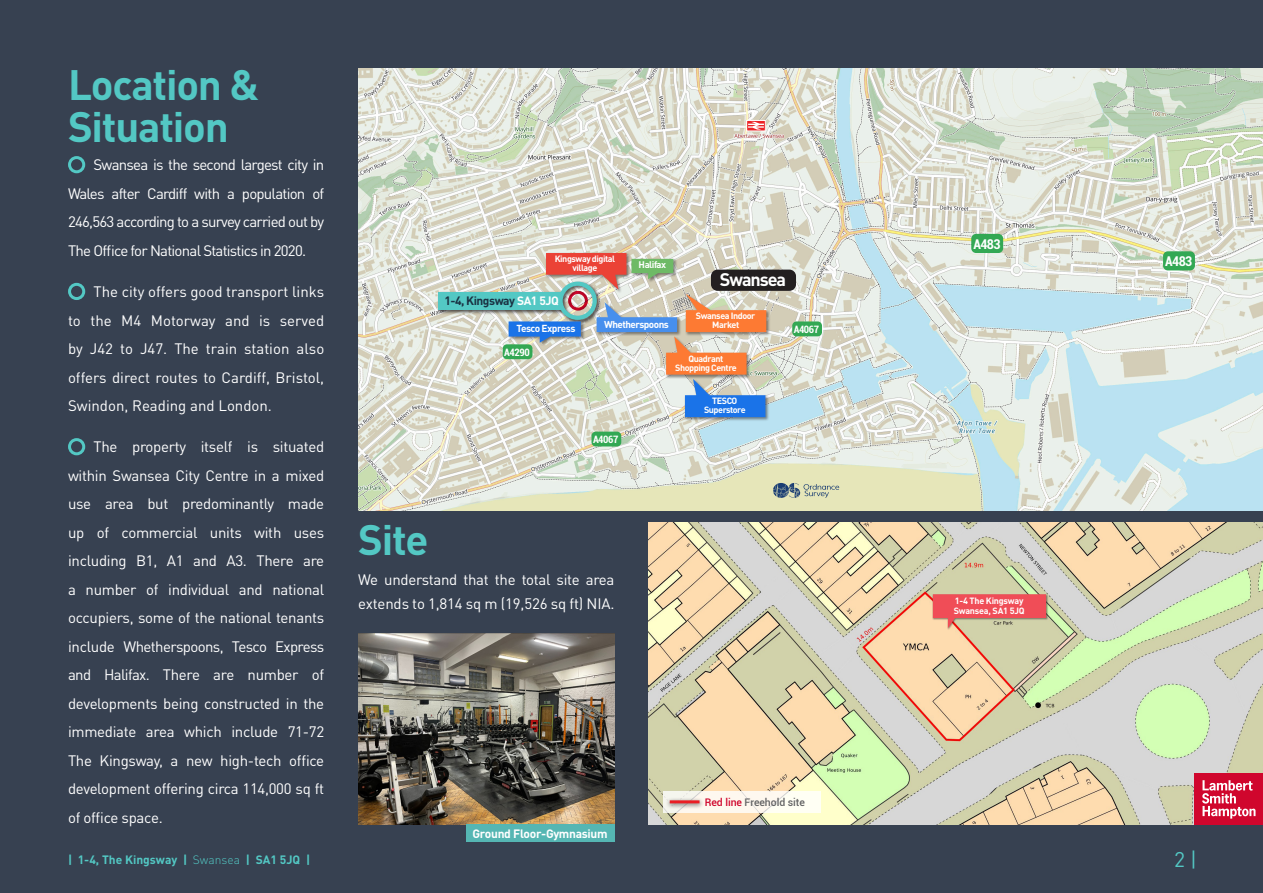
<style>
.page{position:relative;width:1263px;height:893px;background:#374151}
.page>*{position:absolute;margin:0;border:0;box-sizing:border-box;transform-origin:0 0}
.t1{font:700 42px/42px "DIN Pro";letter-spacing:-.03em;color:#53c8c4}
.t2{font:21px "DIN Pro";color:#53c8c4}
.t3{font:700 18px "DIN Pro";letter-spacing:-.06em;color:#fff}
.t4{font:15px/28.5px "DIN Pro";letter-spacing:-.02em;color:#fff;text-align:justify}
.t5{font:700 condensed 13.5px "Roboto";letter-spacing:-.04em;color:#fff}
.t6{font:700 12px "DIN Pro";color:#53c8c4}
.t7{font:700 12px "DIN Pro";letter-spacing:-.025em;color:#fff}
.t8{font:700 12px "DIN Pro";letter-spacing:-.04em;color:#1a3142}
.t9{font:500 10.5px "Roboto";letter-spacing:-.005em;color:#626264}
.t10{font:700 condensed 10.2px "Roboto";letter-spacing:-.04em;color:#fff}
.t11{font:700 10.05px "DIN Pro";letter-spacing:-.05em;color:#fff}
.t12{font:700 9.9px "DIN Pro";letter-spacing:-.05em;color:#fff}
.t13{font:700 9.45px "DIN Pro";letter-spacing:-.05em;color:#fff}
.t14{font:700 9px/9px "DIN Pro";letter-spacing:-.05em;color:#fff;text-align:center}
.t15{font:700 9px/10.5px "DIN Pro";letter-spacing:-.025em;color:#fff}
.s1{font-weight:300}
.s2{color:#fff}
.s3{color:#d0062d}
</style>
<div class="page">
<img style="left:358px;top:68px;width:905px;height:442px">
<svg style="left:773px;top:483px;width:66px;height:15px"></svg>
<img style="left:648px;top:522px;width:615px;height:303px">
<div style="left:746px;top:120px;width:19px;height:11px;border:1px solid #fff"></div>
<svg style="left:748px;top:122px;width:16px;height:8px"></svg>
<img style="left:358px;top:634px;width:256px;height:191px">
<div style="left:1195px;top:774px;width:68px;height:51px;background:#d0062d"></div>
<svg style="left:1202px;top:780px;width:53px;height:39px"></svg>
<div style="left:933px;top:594px;width:116px;height:37px;background:#231f20;opacity:.5"></div>
<svg style="left:933px;top:594px;width:113px;height:34px;background:#e46f6b"></svg>
<div style="left:68px;top:156px;width:17px;height:17px;border:3px solid #53c8c4;border-radius:50%"></div>
<div style="left:68px;top:283px;width:17px;height:17px;border:3px solid #53c8c4;border-radius:50%"></div>
<div style="left:68px;top:438px;width:17px;height:17px;border:3px solid #53c8c4;border-radius:50%"></div>
<div style="left:711px;top:270px;width:85px;height:21px;background:#231f20;border-radius:7px"></div>
<div style="left:1163px;top:251px;width:32px;height:19px;background:#33a854;border-radius:5px"></div>
<div style="left:971px;top:234px;width:32px;height:19px;background:#33a854;border-radius:5px"></div>
<div style="left:663px;top:791px;width:158px;height:21px;background:#fef8ef"></div>
<div style="left:665px;top:797px;width:39px;height:12px;background:#231f20;opacity:.71"></div>
<hr style="left:670px;top:800px;width:29px;height:3px;background:#ea1e24">
<div style="left:591px;top:432px;width:30px;height:14px;background:#33a854;border-radius:4px"></div>
<div style="left:503px;top:344px;width:29px;height:15px;background:#33a854;border-radius:4px"></div>
<div style="left:792px;top:321px;width:30px;height:15px;background:#33a854;border-radius:4px"></div>
<div style="left:437px;top:281px;width:165px;height:44px;background:#231f20;opacity:.75"></div>
<div style="left:438px;top:292px;width:124px;height:18px;background:#53c8c4"></div>
<div style="left:685px;top:293px;width:85px;height:43px;background:#231f20;opacity:.5"></div>
<div style="left:684px;top:378px;width:86px;height:43px;background:#231f20;opacity:.5"></div>
<div style="left:545px;top:252px;width:86px;height:41px;background:#231f20;opacity:.5"></div>
<svg style="left:509px;top:253px;width:257px;height:164px;background:#bdb8b1"></svg>
<div style="left:466px;top:825px;width:148px;height:17px;background:#55b6b3"></div>
<p class="t1" style="left:68px;top:62px;width:193px">Location &amp;<br>Situation</p>
<p class="t4" style="left:68px;top:150px;width:258px;text-indent:26px">Swansea is the second largest city in Wales after Cardiff with a population of 246,563 according to a survey carried out by The Office for National Statistics in 2020.</p>
<p class="t4" style="left:68px;top:277px;width:258px;text-indent:26px">The city offers good transport links to the M4 Motorway and is served by J42 to J47. The train station also offers direct routes to Cardiff, Bristol, Swindon, Reading and London.</p>
<p class="t4" style="left:68px;top:432px;width:258px;text-indent:26px">The property itself is situated within Swansea City Centre in a mixed use area but predominantly made up of commercial units with uses including B1, A1 and A3. There are a number of individual and national occupiers, some of the national tenants include Whetherspoons, Tesco Express and Halifax. There are number of developments being constructed in the immediate area which include 71-72<br>The Kingsway, a new high-tech office development offering circa 114,000 sq ft of office space.</p>
<p class="t6" style="left:68px;top:851px;width:244px">| 1-4, The Kingsway | <span class="s1">Swansea</span> | SA1 5JQ |</p>
<p class="t14" style="left:555px;top:254px;width:62px">Kingsway digital village</p>
<p class="t13" style="left:639px;top:258px;width:29px">Halifax</p>
<p class="t8" style="left:444px;top:292px;width:116px">1-4, Kingsway <span class="s2">SA1 5JQ</span></p>
<p class="t11" style="left:516px;top:322px;width:60px">Tesco Express</p>
<p class="t12" style="left:604px;top:317px;width:66px">Whetherspoons</p>
<p class="t3" style="left:720px;top:267px;width:68px">Swansea</p>
<p class="t14" style="left:696px;top:311px;width:61px">Swansea Indoor<br>Market</p>
<p class="t10" style="left:504px;top:345px;width:27px">A4290</p>
<p class="t14" style="left:675px;top:353px;width:63px">Quadrant<br>Shopping Centre</p>
<p class="t10" style="left:794px;top:322px;width:27px">A4067</p>
<p class="t10" style="left:593px;top:432px;width:27px">A4067</p>
<p class="t14" style="left:704px;top:396px;width:43px">TESCO<br>Superstore</p>
<p class="t1" style="left:358px;top:517px;width:72px">Site</p>
<p class="t4" style="left:358px;top:567px;width:258px;line-height:24px">We understand that the total site area extends to 1,814 sq m (19,526 sq ft) NIA.</p>
<p class="t7" style="left:472px;top:825px;width:137px">Ground Floor-Gymnasium</p>
<p class="t9" style="left:705px;top:794px;width:102px"><span class="s3">Red line</span> Freehold site</p>
<p class="t5" style="left:973px;top:234px;width:29px">A483</p>
<p class="t15" style="left:954px;top:595px;width:72px">1-4 The Kingsway<br>Swansea, SA1 5JQ</p>
<p class="t5" style="left:1165px;top:252px;width:29px">A483</p>
<p class="t2" style="left:1174px;top:845px;width:25px">2 |</p>
</div>
